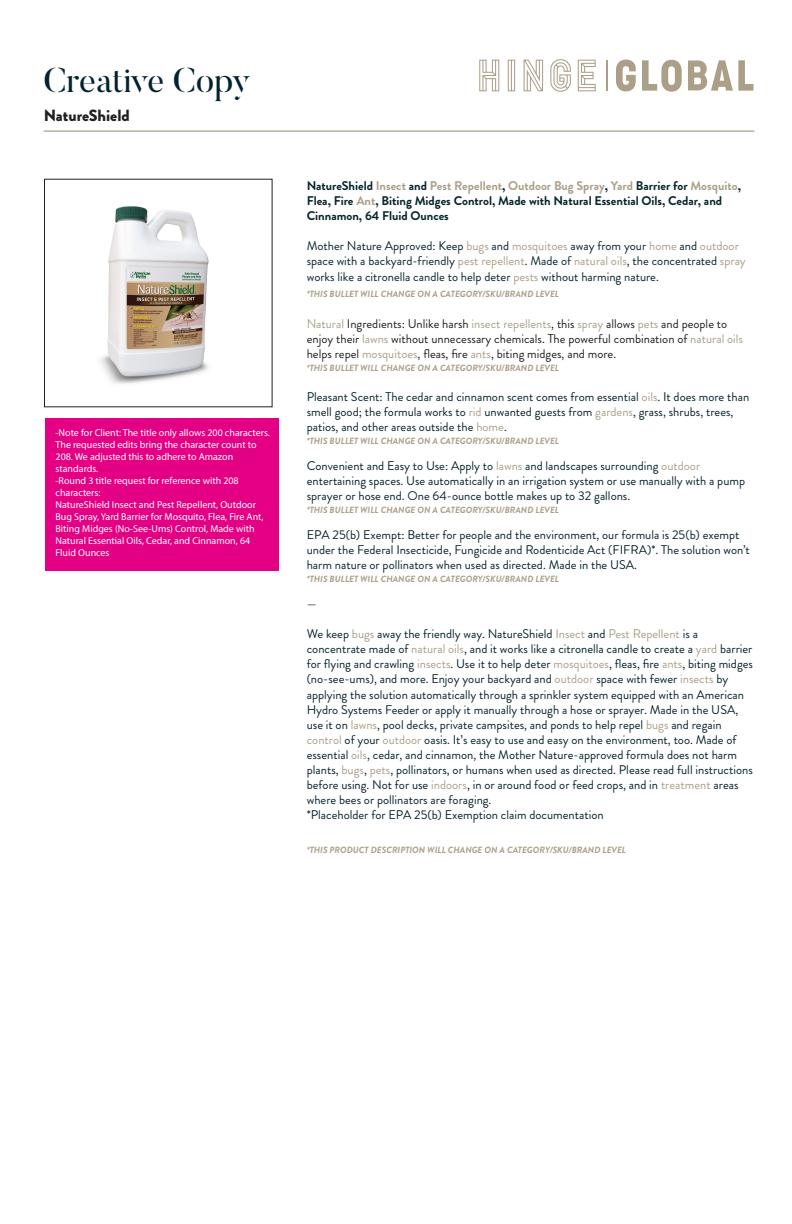
<style>
.page{position:relative;width:792px;height:1224px;background:#fff}
.page>*{position:absolute;margin:0;border:0;box-sizing:border-box;transform-origin:0 0}
.t1{font:34.3px "Butler Stencil";color:#00232e}
.t2{font:900 16.2px "Brandon Grotesque";color:#231f20}
.t3{font:12.6px/15.1px "Brandon Grotesque";color:#07242d}
.t4{font:12.6px/15.1px "Brandon Grotesque";color:#231f20}
.t5{font:700 12.6px/15.1px "Brandon Grotesque";color:#07242d}
.t6{font:10px/12px "Myriad Pro";color:#fff}
.t7{font:italic 700 9px "Brandon Grotesque";color:#ab9f88}
.s1{color:#ab9f88}
</style>
<div class="page">
<hr style="left:44px;top:130px;width:710px;height:2px;background:#baad93">
<img style="left:100px;top:206px;width:109px;height:178px">
<svg style="left:479px;top:59px;width:117px;height:33px"></svg>
<hr style="left:606px;top:60px;width:1px;height:31px;background:#ab9f88">
<svg style="left:616px;top:60px;width:20px;height:31px"></svg>
<svg style="left:688px;top:60px;width:66px;height:31px"></svg>
<svg style="left:642px;top:60px;width:40px;height:32px"></svg>
<div style="left:45px;top:418px;width:234px;height:153px;background:#e40084"></div>
<h1 class="t1" style="left:44px;top:58px;width:208px">Creative Copy</h1>
<p class="t2" style="left:44px;top:104px;width:88px">NatureShield</p>
<p class="t6" style="left:56px;top:426px;width:216px">-Note for Client: The title only allows 200 characters.<br>The requested edits bring the character count to 208. We adjusted this to adhere to Amazon standards.<br>-Round 3 title request for reference with 208 characters:<br>NatureShield Insect and Pest Repellent, Outdoor Bug Spray, Yard Barrier for Mosquito, Flea, Fire Ant, Biting Midges (No-See-Ums) Control, Made with Natural Essential Oils, Cedar, and Cinnamon, 64<br>Fluid Ounces</p>
<p class="t5" style="left:307px;top:178px;width:436px">NatureShield <span class="s1">Insect</span> and <span class="s1">Pest Repellent</span>, <span class="s1">Outdoor Bug Spray</span>, <span class="s1">Yard</span> Barrier for <span class="s1">Mosquito</span>,<br>Flea, Fire <span class="s1">Ant</span>, Biting Midges Control, Made with Natural Essential Oils, Cedar, and<br>Cinnamon, 64 Fluid Ounces</p>
<p class="t3" style="left:307px;top:239px;width:441px">Mother Nature Approved: Keep <span class="s1">bugs</span> and <span class="s1">mosquitoes</span> away from your <span class="s1">home</span> and <span class="s1">outdoor </span>space with a backyard-friendly <span class="s1">pest repellent</span>. Made of <span class="s1">natural oils</span>, the concentrated <span class="s1">spray </span>works like a citronella candle to help deter <span class="s1">pests</span> without harming nature.</p>
<p class="t7" style="left:307px;top:288px;width:254px">*THIS BULLET WILL CHANGE ON A CATEGORY/SKU/BRAND LEVEL</p>
<p class="t4" style="left:307px;top:316px;width:438px"><span class="s1">Natural</span> Ingredients: Unlike harsh <span class="s1">insect repellents</span>, this <span class="s1">spray</span> allows <span class="s1">pets</span> and people to enjoy their <span class="s1">lawns</span> without unnecessary chemicals. The powerful combination of <span class="s1">natural oils </span>helps repel <span class="s1">mosquitoes</span>, fleas, fire <span class="s1">ants</span>, biting midges, and more.</p>
<p class="t7" style="left:307px;top:361px;width:254px">*THIS BULLET WILL CHANGE ON A CATEGORY/SKU/BRAND LEVEL</p>
<p class="t3" style="left:307px;top:389px;width:444px">Pleasant Scent: The cedar and cinnamon scent comes from essential <span class="s1">oils</span>. It does more than smell good; the formula works to <span class="s1">rid</span> unwanted guests from <span class="s1">gardens</span>, grass, shrubs, trees, patios, and other areas outside the <span class="s1">home</span>.</p>
<p class="t7" style="left:307px;top:435px;width:254px">*THIS BULLET WILL CHANGE ON A CATEGORY/SKU/BRAND LEVEL</p>
<p class="t3" style="left:307px;top:458px;width:440px">Convenient and Easy to Use: Apply to <span class="s1">lawns</span> and landscapes surrounding <span class="s1">outdoor </span>entertaining spaces. Use automatically in an irrigation system or use manually with a pump sprayer or hose end. One 64-ounce bottle makes up to 32 gallons.</p>
<p class="t7" style="left:307px;top:503px;width:254px">*THIS BULLET WILL CHANGE ON A CATEGORY/SKU/BRAND LEVEL</p>
<p class="t3" style="left:307px;top:527px;width:445px">EPA 25(b) Exempt: Better for people and the environment, our formula is 25(b) exempt under the Federal Insecticide, Fungicide and Rodenticide Act (FIFRA)*. The solution won’t harm nature or pollinators when used as directed. Made in the USA.</p>
<p class="t7" style="left:307px;top:572px;width:254px">*THIS BULLET WILL CHANGE ON A CATEGORY/SKU/BRAND LEVEL</p>
<p class="t3" style="left:307px;top:596px;width:12px">—</p>
<p class="t3" style="left:307px;top:626px;width:448px">We keep <span class="s1">bugs</span> away the friendly way. NatureShield <span class="s1">Insect</span> and <span class="s1">Pest Repellent</span> is a concentrate made of <span class="s1">natural oils</span>, and it works like a citronella candle to create a <span class="s1">yard</span> barrier for flying and crawling <span class="s1">insects</span>. Use it to help deter <span class="s1">mosquitoes</span>, fleas, fire <span class="s1">ants</span>, biting midges (no-see-ums), and more. Enjoy your backyard and <span class="s1">outdoor</span> space with fewer <span class="s1">insects</span> by applying the solution automatically through a sprinkler system equipped with an American Hydro Systems Feeder or apply it manually through a hose or sprayer. Made in the USA, use it on <span class="s1">lawns</span>, pool decks, private campsites, and ponds to help repel <span class="s1">bugs</span> and regain <span class="s1">control</span> of your <span class="s1">outdoor</span> oasis. It’s easy to use and easy on the environment, too. Made of essential <span class="s1">oils</span>, cedar, and cinnamon, the Mother Nature-approved formula does not harm plants, <span class="s1">bugs</span>, <span class="s1">pets</span>, pollinators, or humans when used as directed. Please read full instructions before using. Not for use <span class="s1">indoors</span>, in or around food or feed crops, and in <span class="s1">treatment</span> areas where bees or pollinators are foraging.<br>*Placeholder for EPA 25(b) Exemption claim documentation</p>
<p class="t7" style="left:307px;top:844px;width:321px">*THIS PRODUCT DESCRIPTION WILL CHANGE ON A CATEGORY/SKU/BRAND LEVEL</p>
</div>
